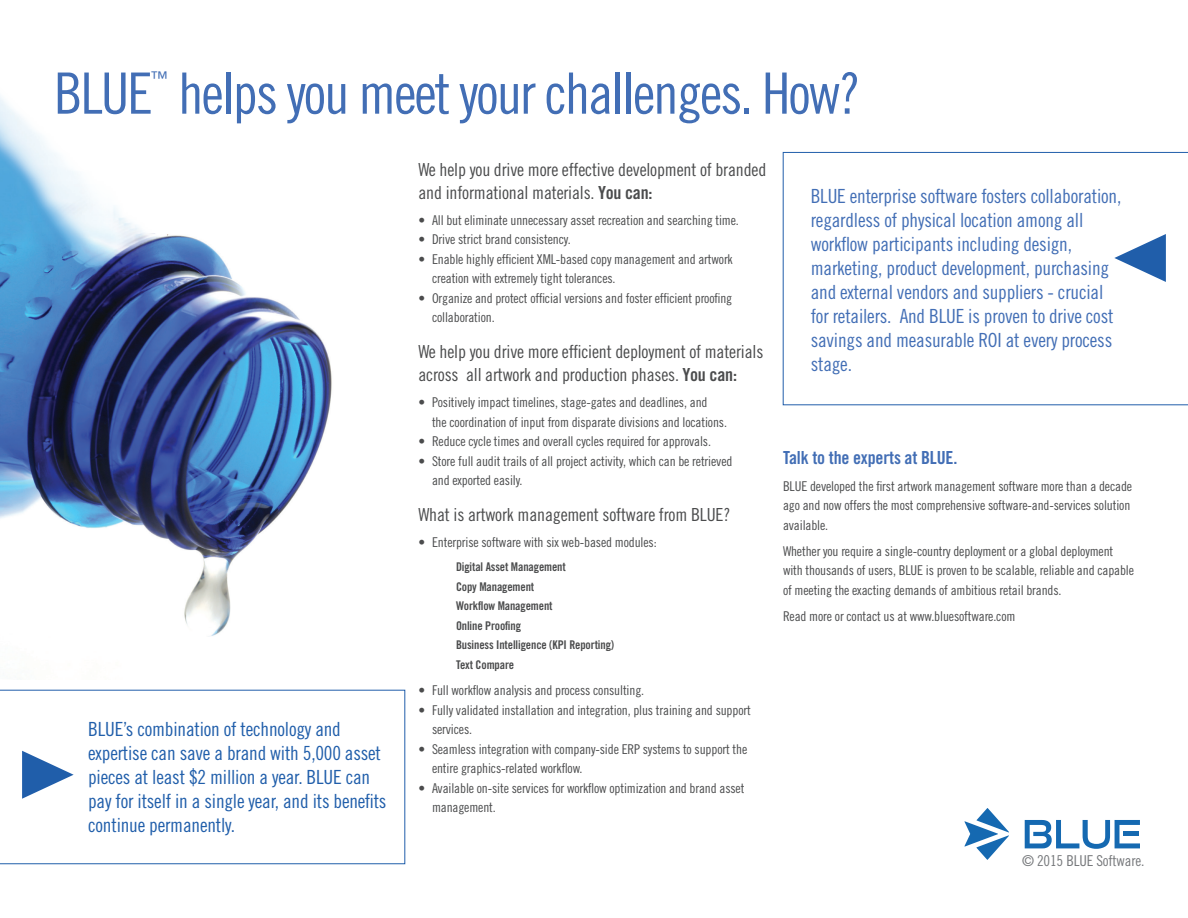
<style>
.page{position:relative;width:1188px;height:918px;background:#fff}
.page>*{position:absolute;margin:0;border:0;box-sizing:border-box;transform-origin:0 0}
.t1{font:57px "Trade Gothic Cond Eighteen";letter-spacing:-.035em;color:#426eb5}
.t2{font:19.5px/24px "Trade Gothic Cond Eighteen";letter-spacing:-.01em;color:#426eb5}
.t3{font:19.5px/24px "Trade Gothic Cond Eighteen";letter-spacing:-.01em;color:#205eaa}
.t4{font:18px/22.5px "Trade Gothic Cond Eighteen";letter-spacing:-.01em;color:#4b4c4d}
.t5{font:18px "Trade Gothic Bold Cond Twenty";letter-spacing:-.01em;color:#426eb5}
.t6{font:17.55px "Trade Gothic Cond Eighteen";color:#426eb5}
.t7{font:15px "Trade Gothic Cond Eighteen";letter-spacing:-.01em;color:#76787b}
.t8{font:13.5px/19.5px "Trade Gothic Cond Eighteen";letter-spacing:-.01em;color:#4b4c4d}
.t9{font:12px/19.5px "Trade Gothic Bold Cond Twenty";letter-spacing:-.01em;color:#4b4c4d}
.s1{font-family:"Trade Gothic Bold Cond Twenty"}
</style>
<div class="page">
<svg style="left:0;top:690px;width:405px;height:174px"></svg>
<svg style="left:22px;top:751px;width:52px;height:48px"></svg>
<svg style="left:783px;top:152px;width:405px;height:253px"></svg>
<svg style="left:1114px;top:234px;width:52px;height:48px"></svg>
<img style="left:0;top:96px;width:332px;height:540px">
<svg style="left:1025px;top:820px;width:115px;height:29px"></svg>
<hr style="left:1123px;top:832px;width:16px;height:4px;background:#1569b1">
<svg style="left:964px;top:808px;width:45px;height:52px"></svg>
<p class="t6" style="left:151px;top:68px;width:19px">™</p>
<p class="t1" style="left:54px;top:60px;width:808px">BLUE helps you meet your challenges. How?</p>
<p class="t3" style="left:88px;top:717px;width:300px">BLUE’s combination of technology and expertise can save a brand with 5,000 asset pieces at least $2 million a year. BLUE can pay for itself in a single year, and its benefits continue permanently.</p>
<p class="t4" style="left:418px;top:158px;width:349px">We help you drive more effective development of branded and informational materials. <span class="s1">You can:</span></p>
<p class="t8" style="left:418px;top:210px;width:322px">• All but eliminate unnecessary asset recreation and searching time.</p>
<p class="t8" style="left:418px;top:230px;width:154px">• Drive strict brand consistency.</p>
<p class="t8" style="left:432px;top:249px;width:302px;text-indent:-14px">• Enable highly efficient XML-based copy management and artwork creation with extremely tight tolerances.</p>
<p class="t8" style="left:432px;top:288px;width:302px;text-indent:-14px">• Organize and protect official versions and foster efficient proofing collaboration.</p>
<p class="t4" style="left:418px;top:341px;width:346px">We help you drive more efficient deployment of materials across all artwork and production phases. <span class="s1">You can:</span></p>
<p class="t8" style="left:432px;top:392px;width:297px;text-indent:-14px">• Positively impact timelines, stage-gates and deadlines, and<br>the coordination of input from disparate divisions and locations.</p>
<p class="t8" style="left:418px;top:431px;width:294px">• Reduce cycle times and overall cycles required for approvals.</p>
<p class="t8" style="left:432px;top:451px;width:302px;text-indent:-14px">• Store full audit trails of all project activity, which can be retrieved and exported easily.</p>
<p class="t4" style="left:418px;top:503px;width:313px">What is artwork management software from BLUE?</p>
<p class="t8" style="left:418px;top:533px;width:240px">• Enterprise software with six web-based modules:</p>
<p class="t9" style="left:456px;top:557px;width:111px">Digital Asset Management</p>
<p class="t9" style="left:456px;top:577px;width:80px">Copy Management</p>
<p class="t9" style="left:456px;top:596px;width:98px">Workflow Management</p>
<p class="t9" style="left:456px;top:616px;width:67px">Online Proofing</p>
<p class="t9" style="left:456px;top:635px;width:160px">Business Intelligence (KPI Reporting)<br>Text Compare</p>
<p class="t8" style="left:418px;top:680px;width:227px">• Full workflow analysis and process consulting.</p>
<p class="t8" style="left:432px;top:700px;width:320px;text-indent:-14px">• Fully validated installation and integration, plus training and support services.</p>
<p class="t8" style="left:432px;top:739px;width:317px;text-indent:-14px">• Seamless integration with company-side ERP systems to support the entire graphics-related workflow.</p>
<p class="t8" style="left:432px;top:778px;width:314px;text-indent:-14px">• Available on-site services for workflow optimization and brand asset management.</p>
<p class="t2" style="left:811px;top:183px;width:312px">BLUE enterprise software fosters collaboration, regardless of physical location among all workflow participants including design, marketing, product development, purchasing and external vendors and suppliers - crucial for retailers. And BLUE is proven to drive cost savings and measurable ROI at every process stage.</p>
<p class="t5" style="left:783px;top:447px;width:176px">Talk to the experts at BLUE.</p>
<p class="t8" style="left:783px;top:476px;width:351px">BLUE developed the first artwork management software more than a decade ago and now offers the most comprehensive software-and-services solution available.</p>
<p class="t8" style="left:783px;top:541px;width:353px">Whether you require a single-country deployment or a global deployment with thousands of users, BLUE is proven to be scalable, reliable and capable of meeting the exacting demands of ambitious retail brands.</p>
<p class="t8" style="left:783px;top:606px;width:234px">Read more or contact us at www.bluesoftware.com</p>
<p class="t7" style="left:1022px;top:852px;width:124px">© 2015 BLUE Software.</p>
</div>
